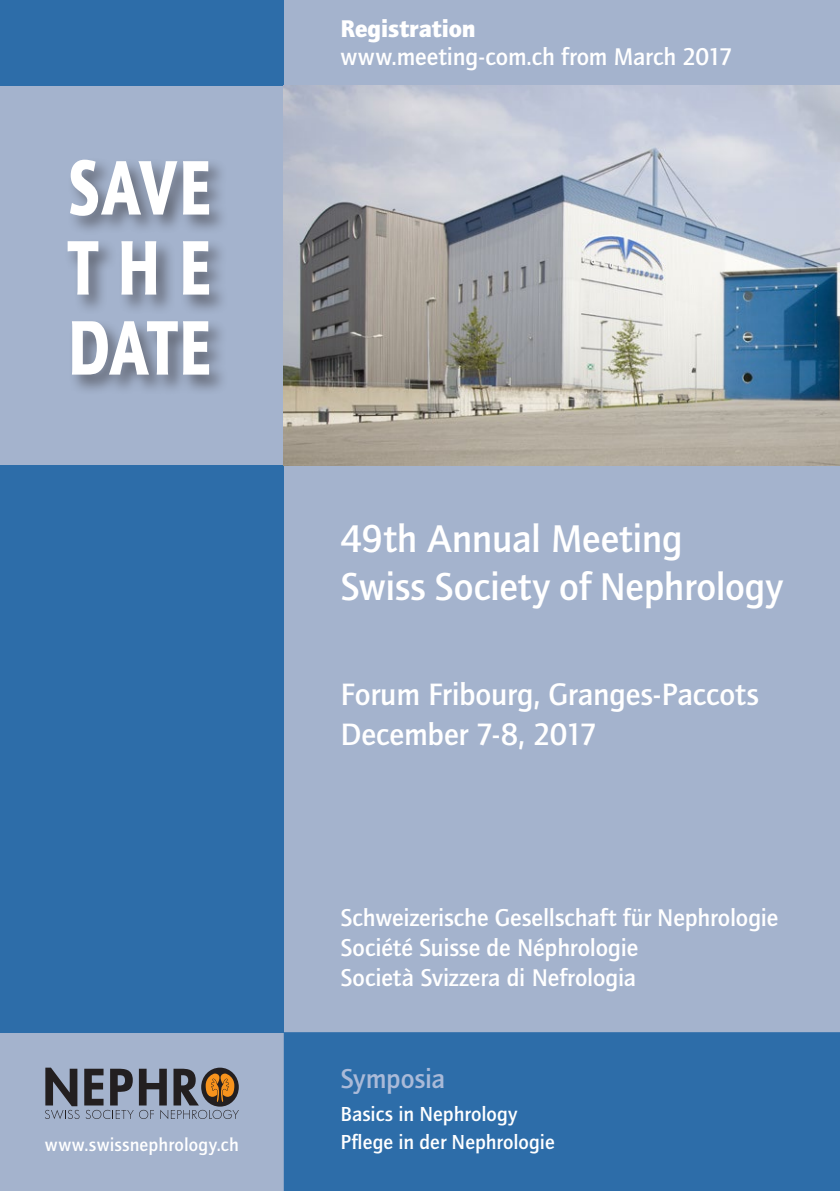
<style>
.page{position:relative;width:840px;height:1191px;background:#fff}
.page>*{position:absolute;margin:0;border:0;box-sizing:border-box;transform-origin:0 0}
.t1{font:900 80px/80px "Quay Sans";letter-spacing:.03em;color:#fff;text-align:justify;scale:.75 1}
.t2{font:500 40px/48px "Quay Sans";letter-spacing:-.005em;color:#fff}
.t3{font:500 32px/40px "Quay Sans";letter-spacing:-.005em;color:#fff}
.t4{font:500 28px "Quay Sans";letter-spacing:-.005em;color:#aabad8}
.t5{font:500 25px/30px "Quay Sans";letter-spacing:-.005em;color:#fff}
.t6{font:900 25px "Quay Sans";letter-spacing:-.005em;color:#fff}
.t7{font:500 21px/28px "Quay Sans";color:#fff}
.t8{font:500 19px "Quay Sans";letter-spacing:.01em;color:#fff}
</style>
<div class="page">
<div style="left:0;top:0;width:839px;height:1191px;background:#a4b3cd"></div>
<div style="left:0;top:0;width:283px;height:85px;background:#2d6da9"></div>
<div style="left:0;top:465px;width:283px;height:567px;background:#2d6da9"></div>
<div style="left:63px;top:156px;width:166px;height:239px;background:#231f20;opacity:.5"></div>
<svg style="left:45px;top:1067px;width:194px;height:52px"></svg>
<div style="left:283px;top:1032px;width:556px;height:159px;background:#2d6da9"></div>
<img style="left:283px;top:85px;width:556px;height:380px">
<h1 class="t1" style="left:68px;top:148px;width:191px">SAVE THE DATE</h1>
<p class="t8" style="left:45px;top:1133px;width:195px">www.swissnephrology.ch</p>
<p class="t6" style="left:340px;top:14px;width:136px">Registration</p>
<p class="t5" style="left:340px;top:42px;width:393px">www.meeting-com.ch from March 2017</p>
<h2 class="t2" style="left:340px;top:515px;width:444px">49th Annual Meeting<br>Swiss Society of Nephrology</h2>
<p class="t3" style="left:340px;top:674px;width:419px">Forum Fribourg, Granges-Paccots<br>December 7-8, 2017</p>
<p class="t5" style="left:340px;top:903px;width:439px">Schweizerische Gesellschaft für Nephrologie<br>Société Suisse de Néphrologie<br>Società Svizzera di Nefrologia</p>
<p class="t4" style="left:340px;top:1062px;width:106px">Symposia</p>
<p class="t7" style="left:340px;top:1100px;width:215px">Basics in Nephrology<br>Pflege in der Nephrologie</p>
</div>
